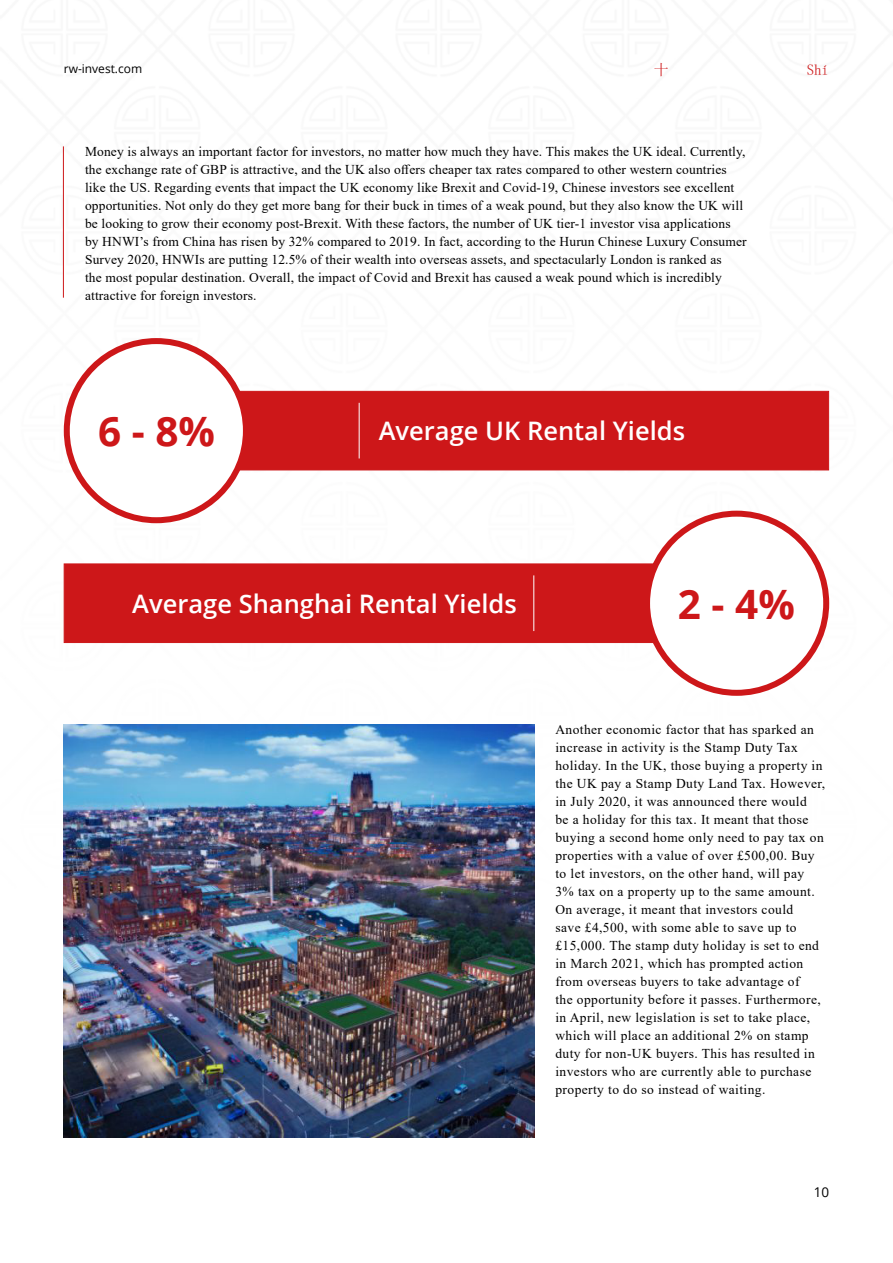
<style>
.page{position:relative;width:893px;height:1263px;background:#fff}
.page>*{position:absolute;margin:0;border:0;box-sizing:border-box;transform-origin:0 0}
.t1{font:700 40.5px "Open Sans";color:#cd1719}
.t2{font:600 25.5px "Open Sans";color:#fff}
.t3{font:15px "Sim Sun";color:#cd1719}
.t4{font:13.5px/18px "Times New Roman";letter-spacing:.01em;color:#000}
.t5{font:13.5px/18px "Times New Roman";letter-spacing:.03em;color:#000}
.t6{font:13.5px "Open Sans";color:#000}
.t7{font:12px "Open Sans";color:#000}
</style>
<div class="page">
<img style="left:62px;top:146px;width:768px;height:992px">
<img style="left:64px;top:725px;width:470px;height:413px">
<hr style="left:63px;top:146px;width:1px;height:152px;background:#cd1719">
<div style="left:64px;top:563px;width:751px;height:80px;background:#cd1719;border:1px solid #cd1719"></div>
<div style="left:647px;top:514px;width:179px;height:179px;background:#fff;border-radius:50%"></div>
<div style="left:644px;top:511px;width:185px;height:185px;border:6px solid #cd1719;border-radius:50%"></div>
<hr style="left:533px;top:575px;width:1px;height:56px;background:#fff">
<div style="left:83px;top:391px;width:746px;height:79px;background:#cd1719;border:1px solid #cd1719"></div>
<div style="left:67px;top:341px;width:179px;height:179px;background:#fff;border-radius:50%"></div>
<div style="left:64px;top:338px;width:185px;height:185px;border:6px solid #cd1719;border-radius:50%"></div>
<hr style="left:359px;top:403px;width:1px;height:55px;background:#fff">
<p class="t7" style="left:64px;top:60px;width:80px">rw-invest.com</p>
<p class="t3" style="left:654px;top:62px;width:16px">十</p>
<p class="t3" style="left:807px;top:62px;width:24px">Shí</p>
<p class="t4" style="left:85px;top:142px;width:663px">Money is always an important factor for investors, no matter how much they have. This makes the UK ideal. Currently, the exchange rate of GBP is attractive, and the UK also offers cheaper tax rates compared to other western countries like the US. Regarding events that impact the UK economy like Brexit and Covid-19, Chinese investors see excellent opportunities. Not only do they get more bang for their buck in times of a weak pound, but they also know the UK will be looking to grow their economy post-Brexit. With these factors, the number of UK tier-1 investor visa applications by HNWI’s from China has risen by 32% compared to 2019. In fact, according to the Hurun Chinese Luxury Consumer Survey 2020, HNWIs are putting 12.5% of their wealth into overseas assets, and spectacularly London is ranked as<br>the most popular destination. Overall, the impact of Covid and Brexit has caused a weak pound which is incredibly attractive for foreign investors.</p>
<h1 class="t1" style="left:98px;top:403px;width:118px">6 - 8%</h1>
<h2 class="t2" style="left:379px;top:414px;width:308px">Average UK Rental Yields</h2>
<h2 class="t2" style="left:132px;top:586px;width:386px">Average Shanghai Rental Yields</h2>
<h1 class="t1" style="left:678px;top:575px;width:118px">2 - 4%</h1>
<p class="t5" style="left:555px;top:720px;width:271px">Another economic factor that has sparked an increase in activity is the Stamp Duty Tax holiday. In the UK, those buying a property in the UK pay a Stamp Duty Land Tax. However, in July 2020, it was announced there would<br>be a holiday for this tax. It meant that those buying a second home only need to pay tax on properties with a value of over £500,00. Buy to let investors, on the other hand, will pay 3% tax on a property up to the same amount.<br>On average, it meant that investors could<br>save £4,500, with some able to save up to £15,000. The stamp duty holiday is set to end in March 2021, which has prompted action from overseas buyers to take advantage of<br>the opportunity before it passes. Furthermore, in April, new legislation is set to take place, which will place an additional 2% on stamp duty for non-UK buyers. This has resulted in investors who are currently able to purchase property to do so instead of waiting.</p>
<p class="t6" style="left:814px;top:1182px;width:17px">10</p>
</div>
